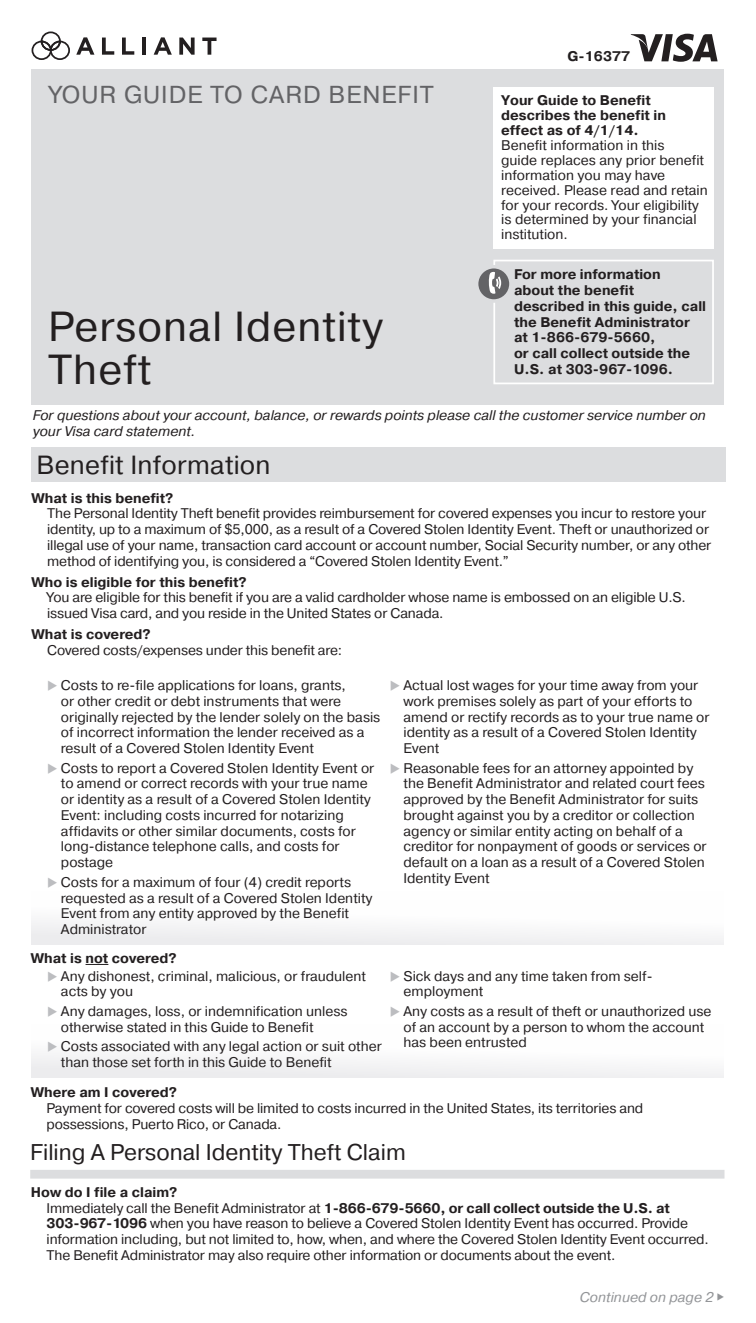
<style>
.page{position:relative;width:756px;height:1323px;background:#fff}
.page>*{position:absolute;margin:0;border:0;box-sizing:border-box;transform-origin:0 0}
.t1{font:42px/43.8px "Visa";letter-spacing:.025em;color:#231f20}
.t2{font:26.25px "Visa";letter-spacing:.01em;color:#231f20}
.t3{font:24.5px "Visa";letter-spacing:.04em;color:#636366}
.BODY{font:22.75px "Visa";color:#231f20}
.BULLETS{font:14px/15.8px "Visa";color:#231f20}
.BODY_END_of_Section{font:14px/15.8px "Visa";letter-spacing:-.01em;color:#231f20}
.Subhead{font:700 14px/15.8px "Visa";color:#231f20}
.BODY-2{font:italic 14px/15.8px "Visa";color:#231f20}
.BODY-3{font:italic 14px "Visa";color:#939598}
.bug_head_2{font:700 14px "Visa";color:#231f20}
.s1{color:#bcbdc0}
.s2{font-weight:700}
</style>
<div class="page">
<div style="left:32px;top:892px;width:692px;height:53px;background:linear-gradient(to right,#f6f6f7,#fcfcfc)"></div>
<div style="left:32px;top:1025px;width:692px;height:53px;background:linear-gradient(to right,#f6f6f7,#fcfcfc)"></div>
<div style="left:32px;top:69px;width:692px;height:336px;background:#dcdddf"></div>
<svg style="left:631px;top:34px;width:87px;height:28px"></svg>
<div style="left:493px;top:87px;width:221px;height:161px;background:#fff"></div>
<div style="left:493px;top:260px;width:221px;height:124px;border:2px solid #fff"></div>
<svg style="left:86px;top:964px;width:22px;height:1px"></svg>
<div style="left:31px;top:447px;width:694px;height:35px;background:#dcdddf"></div>
<svg style="left:477px;top:267px;width:34px;height:34px"></svg>
<svg style="left:488px;top:271px;width:13px;height:23px"></svg>
<div style="left:475px;top:265px;width:38px;height:38px;border:4px solid #dcdddf;border-radius:50%"></div>
<div style="left:30px;top:1170px;width:695px;height:9px;background:#dcdddf"></div>
<svg style="left:31px;top:31px;width:63px;height:29px"></svg>
<svg style="left:102px;top:38px;width:12px;height:17px"></svg>
<svg style="left:122px;top:38px;width:12px;height:17px"></svg>
<hr style="left:142px;top:38px;width:4px;height:17px;background:#231f20">
<svg style="left:154px;top:37px;width:18px;height:18px"></svg>
<svg style="left:179px;top:38px;width:16px;height:17px"></svg>
<svg style="left:202px;top:38px;width:15px;height:17px"></svg>
<p class="t3" style="left:50px;top:79px;width:386px">YOUR GUIDE TO CARD BENEFIT</p>
<p class="t1" style="left:48px;top:305px;width:336px">Personal Identity<br>Theft</p>
<p class="bug_head_2" style="left:568px;top:47px;width:64px">G-16377</p>
<p class="Subhead" style="left:501px;top:93px;width:166px;line-height:14.9px">Your Guide to Benefit describes the benefit in effect as of 4/1/14.</p>
<p class="BODY_END_of_Section" style="left:501px;top:138px;width:208px;line-height:14.9px">Benefit information in this<br>guide replaces any prior benefit information you may have received. Please read and retain for your records. Your eligibility is determined by your financial institution.</p>
<p class="Subhead" style="left:514px;top:267px;width:194px">For more information<br>about the benefit described in this guide, call the Benefit Administrator at 1-866-679-5660,<br>or call collect outside the<br>U.S. at 303-967-1096.</p>
<p class="BODY-2" style="left:33px;top:408px;width:675px">For questions about your account, balance, or rewards points please call the customer service number on your Visa card statement.</p>
<p class="t2" style="left:36px;top:449px;width:236px">Benefit Information</p>
<p class="Subhead" style="left:32px;top:490px;width:143px">What is this benefit?</p>
<p class="BODY_END_of_Section" style="left:47px;top:506px;width:666px">The Personal Identity Theft benefit provides reimbursement for covered expenses you incur to restore your identity, up to a maximum of $5,000, as a result of a Covered Stolen Identity Event. Theft or unauthorized or illegal use of your name, transaction card account or account number, Social Security number, or any other method of identifying you, is considered a “Covered Stolen Identity Event.”</p>
<p class="Subhead" style="left:32px;top:574px;width:217px">Who is eligible for this benefit?</p>
<p class="BODY_END_of_Section" style="left:47px;top:590px;width:640px">You are eligible for this benefit if you are a valid cardholder whose name is embossed on an eligible U.S. issued Visa card, and you reside in the United States or Canada.</p>
<p class="Subhead" style="left:32px;top:626px;width:121px">What is covered?</p>
<p class="BODY_END_of_Section" style="left:47px;top:642px;width:297px">Covered costs/expenses under this benefit are:</p>
<p class="BULLETS" style="left:61px;top:678px;width:321px;text-indent:-14px"><span class="s1">◆</span> Costs to re-file applications for loans, grants,<br>or other credit or debt instruments that were originally rejected by the lender solely on the basis of incorrect information the lender received as a result of a Covered Stolen Identity Event</p>
<p class="BULLETS" style="left:61px;top:760px;width:315px;text-indent:-14px"><span class="s1">◆</span> Costs to report a Covered Stolen Identity Event or to amend or correct records with your true name or identity as a result of a Covered Stolen Identity Event: including costs incurred for notarizing affidavits or other similar documents, costs for long-distance telephone calls, and costs for postage</p>
<p class="BULLETS" style="left:61px;top:874px;width:313px;text-indent:-14px"><span class="s1">◆</span> Costs for a maximum of four (4) credit reports requested as a result of a Covered Stolen Identity Event from any entity approved by the Benefit Administrator</p>
<p class="Subhead" style="left:31px;top:951px;width:147px">What is not covered?</p>
<p class="BULLETS" style="left:61px;top:968px;width:306px;text-indent:-14px"><span class="s1">◆</span> Any dishonest, criminal, malicious, or fraudulent acts by you</p>
<p class="BULLETS" style="left:61px;top:1004px;width:288px;text-indent:-14px"><span class="s1">◆</span> Any damages, loss, or indemnification unless otherwise stated in this Guide to Benefit</p>
<p class="BULLETS" style="left:61px;top:1039px;width:322px;text-indent:-14px"><span class="s1">◆</span> Costs associated with any legal action or suit other than those set forth in this Guide to Benefit</p>
<p class="BULLETS" style="left:404px;top:678px;width:308px;text-indent:-14px"><span class="s1">◆</span> Actual lost wages for your time away from your work premises solely as part of your efforts to amend or rectify records as to your true name or identity as a result of a Covered Stolen Identity Event</p>
<p class="BULLETS" style="left:404px;top:760px;width:305px;text-indent:-14px"><span class="s1">◆</span> Reasonable fees for an attorney appointed by the Benefit Administrator and related court fees approved by the Benefit Administrator for suits brought against you by a creditor or collection agency or similar entity acting on behalf of a creditor for nonpayment of goods or services or default on a loan as a result of a Covered Stolen Identity Event</p>
<p class="BULLETS" style="left:404px;top:968px;width:251px;text-indent:-14px"><span class="s1">◆</span> Sick days and any time taken from self&shy;employment</p>
<p class="BULLETS" style="left:404px;top:1004px;width:309px;text-indent:-14px"><span class="s1">◆</span> Any costs as a result of theft or unauthorized use of an account by a person to whom the account has been entrusted</p>
<p class="Subhead" style="left:31px;top:1085px;width:148px">Where am I covered?</p>
<p class="BODY_END_of_Section" style="left:47px;top:1101px;width:598px">Payment for covered costs will be limited to costs incurred in the United States, its territories and possessions, Puerto Rico, or Canada.</p>
<p class="BODY" style="left:30px;top:1138px;width:377px">Filing A Personal Identity Theft Claim</p>
<p class="Subhead" style="left:31px;top:1184px;width:148px">How do I file a claim?</p>
<p class="BODY_END_of_Section" style="left:47px;top:1200px;width:664px">Immediately call the Benefit Administrator at <span class="s2">1-866-679-5660, or call collect outside the U.S. at 303-967-1096</span> when you have reason to believe a Covered Stolen Identity Event has occurred. Provide information including, but not limited to, how, when, and where the Covered Stolen Identity Event occurred.<br>The Benefit Administrator may also require other information or documents about the event.</p>
<p class="BODY-3" style="left:580px;top:1288px;width:146px">Continued on page 2 ◆</p>
</div>
